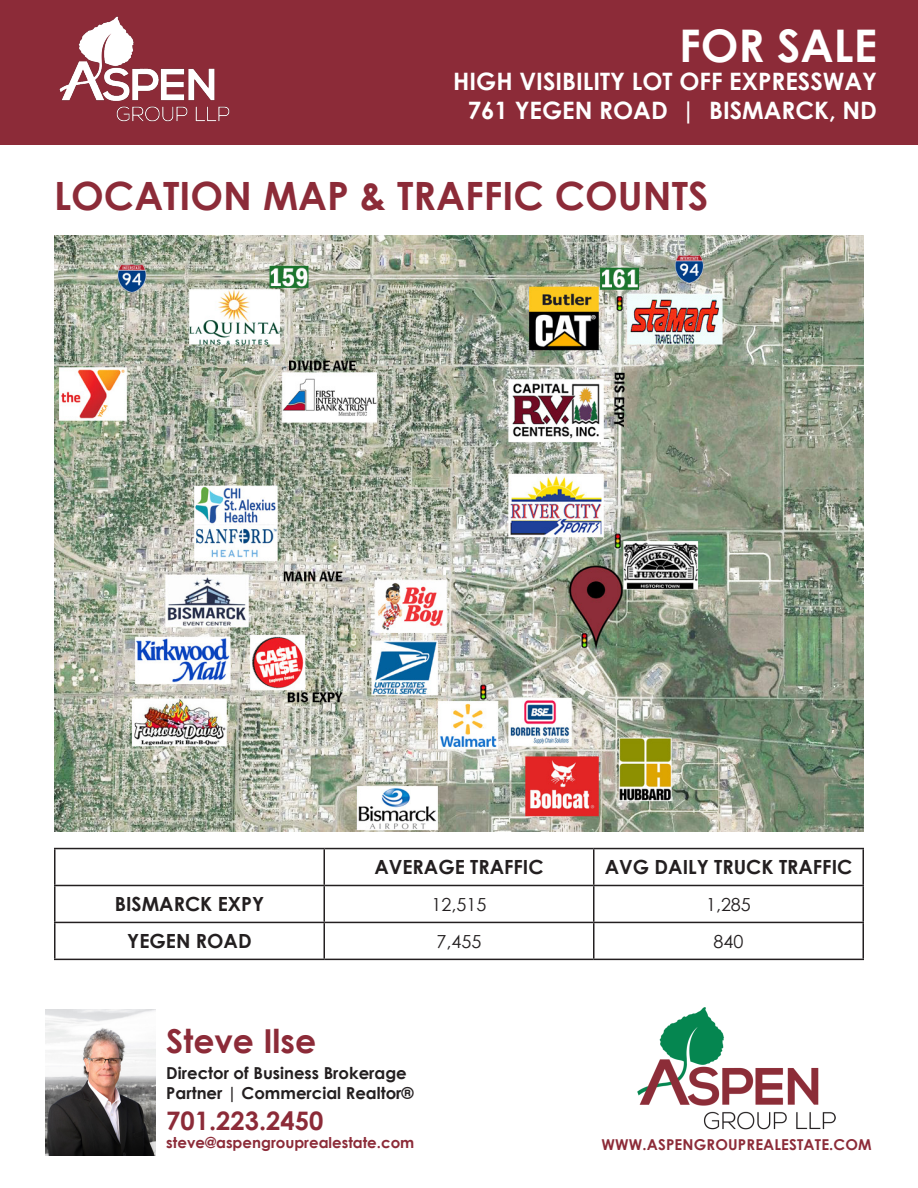
<style>
.page{position:relative;width:918px;height:1188px;background:#fff}
.page>*{position:absolute;margin:0;border:0;box-sizing:border-box;transform-origin:0 0}
.t1{font:700 45px "Century Gothic";color:#fff}
.t2{font:700 39px "Century Gothic";color:#8c2b38}
.t3{font:700 33px "Century Gothic";color:#8c2b38}
.t4{font:700 25.5px "Century Gothic";color:#8c2b38}
.t5{font:700 24px "Century Gothic";color:#fff}
.t6{font:700 19.5px "Century Gothic";color:#231f20}
.t7{font:18px "Century Gothic";color:#231f20}
.t8{font:700 16.5px "Century Gothic";color:#231f20}
.t9{font:700 15px "Century Gothic";color:#8c2b38}
</style>
<div class="page">
<div style="left:0;top:0;width:918px;height:145px;background:#8c2b38"></div>
<img style="left:638px;top:1007px;width:198px;height:123px">
<img style="left:59px;top:16px;width:171px;height:106px">
<img style="left:45px;top:1010px;width:111px;height:145px">
<img style="left:54px;top:236px;width:810px;height:595px">
<hr style="left:54px;top:848px;width:270px;height:1px;background:#231f20">
<hr style="left:54px;top:849px;width:2px;height:36px;background:#231f20">
<hr style="left:324px;top:848px;width:270px;height:1px;background:#231f20">
<hr style="left:324px;top:849px;width:1px;height:36px;background:#231f20">
<hr style="left:594px;top:848px;width:270px;height:1px;background:#231f20">
<hr style="left:593px;top:849px;width:1px;height:36px;background:#231f20">
<hr style="left:862px;top:849px;width:2px;height:36px;background:#231f20">
<hr style="left:54px;top:885px;width:270px;height:1px;background:#231f20">
<hr style="left:54px;top:886px;width:2px;height:36px;background:#231f20">
<hr style="left:324px;top:885px;width:270px;height:1px;background:#231f20">
<hr style="left:324px;top:886px;width:1px;height:36px;background:#231f20">
<hr style="left:594px;top:885px;width:270px;height:1px;background:#231f20">
<hr style="left:593px;top:886px;width:1px;height:36px;background:#231f20">
<hr style="left:862px;top:886px;width:2px;height:36px;background:#231f20">
<hr style="left:54px;top:922px;width:270px;height:1px;background:#231f20">
<hr style="left:54px;top:923px;width:2px;height:36px;background:#231f20">
<hr style="left:324px;top:922px;width:270px;height:1px;background:#231f20">
<hr style="left:324px;top:923px;width:1px;height:36px;background:#231f20">
<hr style="left:594px;top:922px;width:270px;height:1px;background:#231f20">
<hr style="left:593px;top:923px;width:1px;height:36px;background:#231f20">
<hr style="left:862px;top:923px;width:2px;height:36px;background:#231f20">
<hr style="left:54px;top:959px;width:270px;height:1px;background:#231f20">
<hr style="left:324px;top:959px;width:270px;height:1px;background:#231f20">
<hr style="left:594px;top:959px;width:270px;height:1px;background:#231f20">
<p class="t1" style="left:679px;top:11px;width:199px">FOR SALE</p>
<p class="t5" style="left:453px;top:63px;width:425px">HIGH VISIBILITY LOT OFF EXPRESSWAY</p>
<p class="t5" style="left:468px;top:92px;width:411px">761 YEGEN ROAD | BISMARCK, ND</p>
<p class="t2" style="left:54px;top:166px;width:656px">LOCATION MAP &amp; TRAFFIC COUNTS</p>
<p class="t6" style="left:374px;top:852px;width:171px">AVERAGE TRAFFIC</p>
<p class="t6" style="left:605px;top:852px;width:249px">AVG DAILY TRUCK TRAFFIC</p>
<p class="t6" style="left:115px;top:889px;width:151px">BISMARCK EXPY</p>
<p class="t7" style="left:432px;top:892px;width:56px">12,515</p>
<p class="t7" style="left:706px;top:892px;width:46px">1,285</p>
<p class="t6" style="left:127px;top:926px;width:126px">YEGEN ROAD</p>
<p class="t7" style="left:437px;top:929px;width:46px">7,455</p>
<p class="t7" style="left:714px;top:929px;width:31px">840</p>
<p class="t3" style="left:166px;top:1016px;width:151px">Steve Ilse</p>
<p class="t8" style="left:166px;top:1061px;width:242px">Director of Business Brokerage</p>
<p class="t8" style="left:166px;top:1080px;width:249px">Partner | Commercial Realtor®</p>
<p class="t4" style="left:166px;top:1101px;width:159px">701.223.2450</p>
<p class="t9" style="left:166px;top:1131px;width:250px">steve@aspengrouprealestate.com</p>
<p class="t9" style="left:602px;top:1134px;width:272px">WWW.ASPENGROUPREALESTATE.COM</p>
</div>
